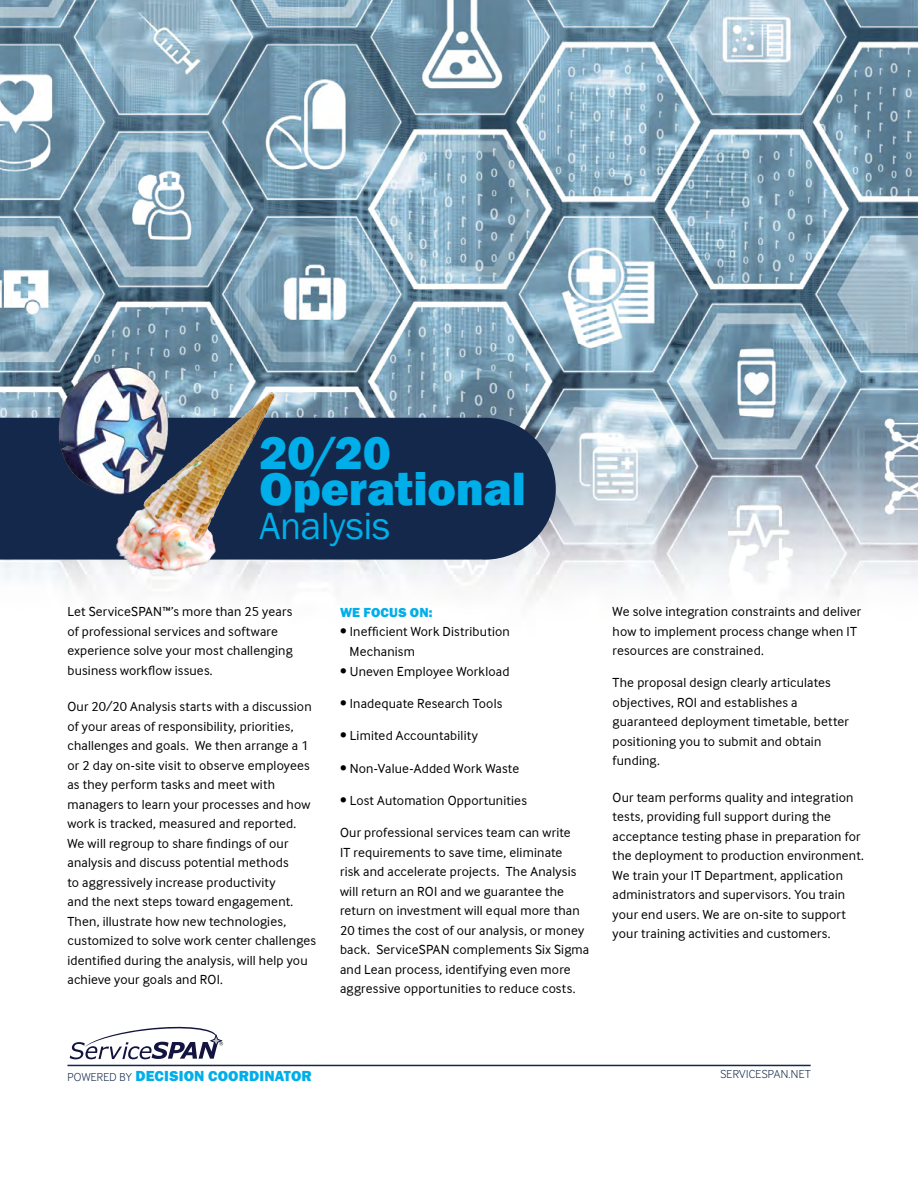
<style>
.page{position:relative;width:918px;height:1188px;background:#fff}
.page>*{position:absolute;margin:0;border:0;box-sizing:border-box;transform-origin:0 0}
.t1{font:800 48px/36px "Franklin Gothic";letter-spacing:-.005em;color:#00aee9}
.t2{font:39px "Franklin Gothic";letter-spacing:-.005em;color:#00aee9}
.t3{font:800 15px "Franklin Gothic";letter-spacing:.01em;color:#00aee9}
.t4{font:13.5px/19.5px "Inter Face Da Ma";letter-spacing:.015em;color:#000}
.t5{font:800 13.5px "Franklin Gothic";letter-spacing:.015em;color:#00aee9}
.t6{font:12px "Inter Face Da Ma Lt";letter-spacing:.025em;color:#13284b}
.s1{font-family:"Inter Face Da Ma Lt";font-weight:400;font-size:12px;color:#13284b}
</style>
<div class="page">
<img style="left:0;top:0;width:918px;height:601px">
<svg style="left:70px;top:1026px;width:153px;height:33px"></svg>
<hr style="left:67px;top:1065px;width:744px;height:1px;background:#13284b">
<div style="left:0;top:418px;width:556px;height:142px;background:#13284b"></div>
<img style="left:42px;top:359px;width:142px;height:170px">
<img style="left:101px;top:389px;width:181px;height:188px">
<h1 class="t1" style="left:260px;top:435px;width:268px">20/20<br>Operational</h1>
<h2 class="t2" style="left:260px;top:502px;width:132px">Analysis</h2>
<p class="t4" style="left:67px;top:602px;width:227px">Let ServiceSPAN™’s more than 25 years of professional services and software experience solve your most challenging business workflow issues.</p>
<p class="t4" style="left:67px;top:697px;width:250px">Our 20/20 Analysis starts with a discussion of your areas of responsibility, priorities, challenges and goals. We then arrange a 1 or 2 day on-site visit to observe employees as they perform tasks and meet with managers to learn your processes and how work is tracked, measured and reported.<br>We will regroup to share findings of our analysis and discuss potential methods<br>to aggressively increase productivity<br>and the next steps toward engagement.<br>Then, illustrate how new technologies, customized to solve work center challenges identified during the analysis, will help you achieve your goals and ROI.</p>
<p class="t5" style="left:340px;top:603px;width:94px">WE FOCUS ON:</p>
<p class="t4" style="left:350px;top:622px;width:162px;text-indent:-10px">• Inefficient Work Distribution<br>Mechanism</p>
<p class="t4" style="left:340px;top:662px;width:171px">• Uneven Employee Workload</p>
<p class="t4" style="left:340px;top:694px;width:164px">• Inadequate Research Tools</p>
<p class="t4" style="left:340px;top:726px;width:139px">• Limited Accountability</p>
<p class="t4" style="left:340px;top:758px;width:181px">• Non-Value-Added Work Waste</p>
<p class="t4" style="left:340px;top:791px;width:188px">• Lost Automation Opportunities</p>
<p class="t4" style="left:340px;top:823px;width:251px">Our professional services team can write<br>IT requirements to save time, eliminate<br>risk and accelerate projects. The Analysis will return an ROI and we guarantee the return on investment will equal more than 20 times the cost of our analysis, or money back. ServiceSPAN complements Six Sigma and Lean process, identifying even more aggressive opportunities to reduce costs.</p>
<p class="t4" style="left:613px;top:602px;width:250px">We solve integration constraints and deliver how to implement process change when IT resources are constrained.</p>
<p class="t4" style="left:613px;top:673px;width:238px">The proposal design clearly articulates objectives, ROI and establishes a guaranteed deployment timetable, better positioning you to submit and obtain funding.</p>
<p class="t4" style="left:613px;top:788px;width:253px">Our team performs quality and integration tests, providing full support during the acceptance testing phase in preparation for the deployment to production environment.<br>We train your IT Department, application administrators and supervisors. You train your end users. We are on-site to support your training activities and customers.</p>
<p class="t3" style="left:67px;top:1066px;width:246px"><span class="s1">POWERED BY</span> DECISION COORDINATOR</p>
<p class="t6" style="left:720px;top:1067px;width:92px">SERVICESPAN.NET</p>
</div>
